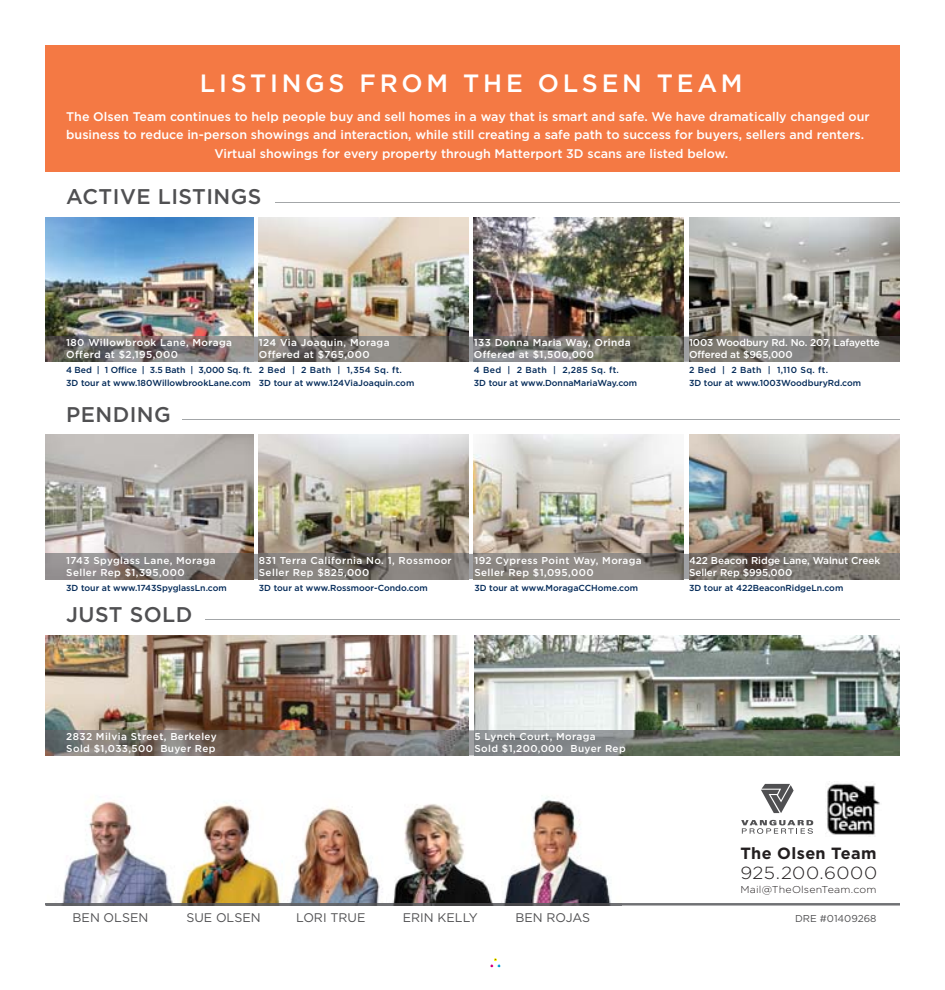
<style>
.page{position:relative;width:945px;height:990px;background:#fff}
.page>*{position:absolute;margin:0;border:0;box-sizing:border-box;transform-origin:0 0}
.t1{font:500 25px "Gotham HTF";letter-spacing:.15em;color:#fff}
.t2{font:500 21.25px "Gotham HTF";letter-spacing:.02em;color:#505052}
.t3{font:300 17.5px "Gotham HTF";letter-spacing:.02em;color:#231f20;scale:1.06 1}
.t4{font:700 16.25px "Gotham HTF";letter-spacing:.02em;color:#231f20}
.t5{font:500 12.5px/18.8px "Gotham HTF";color:#fff;text-align:center}
.t6{font:12.5px "Gotham HTF";color:#505052}
.t7{font:500 10px/12px "Gotham HTF";letter-spacing:.04em;color:#fff}
.t8{font:500 10px/12px "Gotham HTF";letter-spacing:-.01em;color:#fff}
.t9{font:500 10px/12px "Gotham HTF";letter-spacing:-.005em;color:#fff}
.t10{font:300 10px "Gotham HTF";letter-spacing:.015em;color:#231f20;scale:1.06 1}
.t11{font:10px "Gotham HTF";color:#505052}
.t12{font:500 8.75px/12.5px "Gotham HTF";color:#002857}
</style>
<div class="page">
<div style="left:490px;top:958px;width:11px;height:10px;border:1px solid #fff"></div>
<div style="left:45px;top:45px;width:855px;height:126px;background:#f47944"></div>
<hr style="left:276px;top:202px;width:624px;height:1px;background:#a3a6a8">
<img style="left:62px;top:800px;width:111px;height:103px">
<img style="left:179px;top:803px;width:102px;height:100px">
<img style="left:392px;top:804px;width:110px;height:99px">
<img style="left:289px;top:807px;width:94px;height:96px">
<img style="left:827px;top:781px;width:53px;height:54px">
<svg style="left:761px;top:784px;width:33px;height:29px"></svg>
<svg style="left:741px;top:820px;width:72px;height:14px"></svg>
<img style="left:504px;top:797px;width:107px;height:106px">
<svg style="left:45px;top:903px;width:855px;height:3px;background:#6e6e71"></svg>
<img style="left:47px;top:903px;width:338px;height:3px">
<img style="left:689px;top:218px;width:211px;height:119px">
<img style="left:259px;top:218px;width:209px;height:119px">
<img style="left:45px;top:218px;width:208px;height:119px">
<img style="left:474px;top:218px;width:210px;height:119px">
<hr style="left:183px;top:419px;width:717px;height:1px;background:#a3a6a8">
<img style="left:689px;top:435px;width:211px;height:119px">
<img style="left:259px;top:435px;width:209px;height:119px">
<img style="left:45px;top:435px;width:208px;height:119px">
<img style="left:474px;top:435px;width:210px;height:119px">
<svg style="left:45px;top:554px;width:855px;height:25px;background:#807b76"></svg>
<svg style="left:45px;top:337px;width:855px;height:25px;background:#797570"></svg>
<hr style="left:206px;top:619px;width:694px;height:1px;background:#a3a6a8">
<img style="left:45px;top:635px;width:423px;height:95px">
<img style="left:474px;top:635px;width:426px;height:95px">
<svg style="left:45px;top:730px;width:855px;height:26px;background:#74746b"></svg>
<h1 class="t1" style="left:200px;top:74px;width:544px">LISTINGS FROM THE OLSEN TEAM</h1>
<p class="t5" style="left:66px;top:107px;width:805px">The Olsen Team continues to help people buy and sell homes in a way that is smart and safe. We have dramatically changed our business to reduce in-person showings and interaction, while still creating a safe path to success for buyers, sellers and renters.<br>Virtual showings for every property through Matterport 3D scans are listed below.</p>
<h2 class="t2" style="left:66px;top:189px;width:197px">ACTIVE LISTINGS</h2>
<p class="t7" style="left:66px;top:337px;width:167px">180 Willowbrook Lane, Moraga<br>Offerd at $2,195,000</p>
<p class="t12" style="left:66px;top:364px;width:187px">4 Bed | 1 Office | 3.5 Bath | 3,000 Sq. ft.<br>3D tour at www.180WillowbrookLane.com</p>
<p class="t7" style="left:259px;top:337px;width:132px">124 Via Joaquin, Moraga<br>Offered at $765,000</p>
<p class="t12" style="left:259px;top:364px;width:157px">2 Bed | 2 Bath | 1,354 Sq. ft.<br>3D tour at www.124ViaJoaquin.com</p>
<h2 class="t2" style="left:66px;top:406px;width:106px">PENDING</h2>
<p class="t7" style="left:474px;top:337px;width:158px">133 Donna Maria Way, Orinda<br>Offered at $1,500,000</p>
<p class="t12" style="left:474px;top:364px;width:165px">4 Bed | 2 Bath | 2,285 Sq. ft.<br>3D tour at www.DonnaMariaWay.com</p>
<p class="t8" style="left:689px;top:337px;width:192px">1003 Woodbury Rd. No. 207, Lafayette<br>Offered at $965,000</p>
<p class="t12" style="left:689px;top:364px;width:174px">2 Bed | 2 Bath | 1,110 Sq. ft.<br>3D tour at www.1003WoodburyRd.com</p>
<p class="t7" style="left:66px;top:554px;width:151px">1743 Spyglass Lane, Moraga<br>Seller Rep $1,395,000</p>
<p class="t12" style="left:66px;top:582px;width:162px">3D tour at www.1743SpyglassLn.com</p>
<h2 class="t2" style="left:66px;top:606px;width:128px">JUST SOLD</h2>
<p class="t7" style="left:259px;top:554px;width:194px">831 Terra California No. 1, Rossmoor<br>Seller Rep $825,000</p>
<p class="t12" style="left:259px;top:582px;width:170px">3D tour at www.Rossmoor-Condo.com</p>
<p class="t7" style="left:474px;top:554px;width:169px">192 Cypress Point Way, Moraga<br>Seller Rep $1,095,000</p>
<p class="t12" style="left:474px;top:582px;width:165px">3D tour at www.MoragaCCHome.com</p>
<p class="t7" style="left:66px;top:731px;width:152px">2832 Milvia Street, Berkeley<br>Sold $1,033,500 Buyer Rep</p>
<p class="t7" style="left:474px;top:731px;width:153px">5 Lynch Court, Moraga<br>Sold $1,200,000 Buyer Rep</p>
<p class="t6" style="left:73px;top:913px;width:77px">BEN OLSEN</p>
<p class="t6" style="left:186px;top:913px;width:76px">SUE OLSEN</p>
<p class="t6" style="left:296px;top:913px;width:71px">LORI TRUE</p>
<p class="t6" style="left:403px;top:913px;width:76px">ERIN KELLY</p>
<p class="t6" style="left:515px;top:913px;width:76px">BEN ROJAS</p>
<p class="t9" style="left:689px;top:554px;width:193px">422 Beacon Ridge Lane, Walnut Creek<br>Seller Rep $995,000</p>
<p class="t12" style="left:689px;top:582px;width:156px">3D tour at 422BeaconRidgeLn.com</p>
<h3 class="t4" style="left:740px;top:844px;width:138px">The Olsen Team</h3>
<h3 class="t3" style="left:740px;top:863px;width:131px">925.200.6000</h3>
<p class="t10" style="left:740px;top:884px;width:130px">Mail@TheOlsenTeam.com</p>
<p class="t11" style="left:795px;top:915px;width:83px">DRE #01409268</p>
</div>
